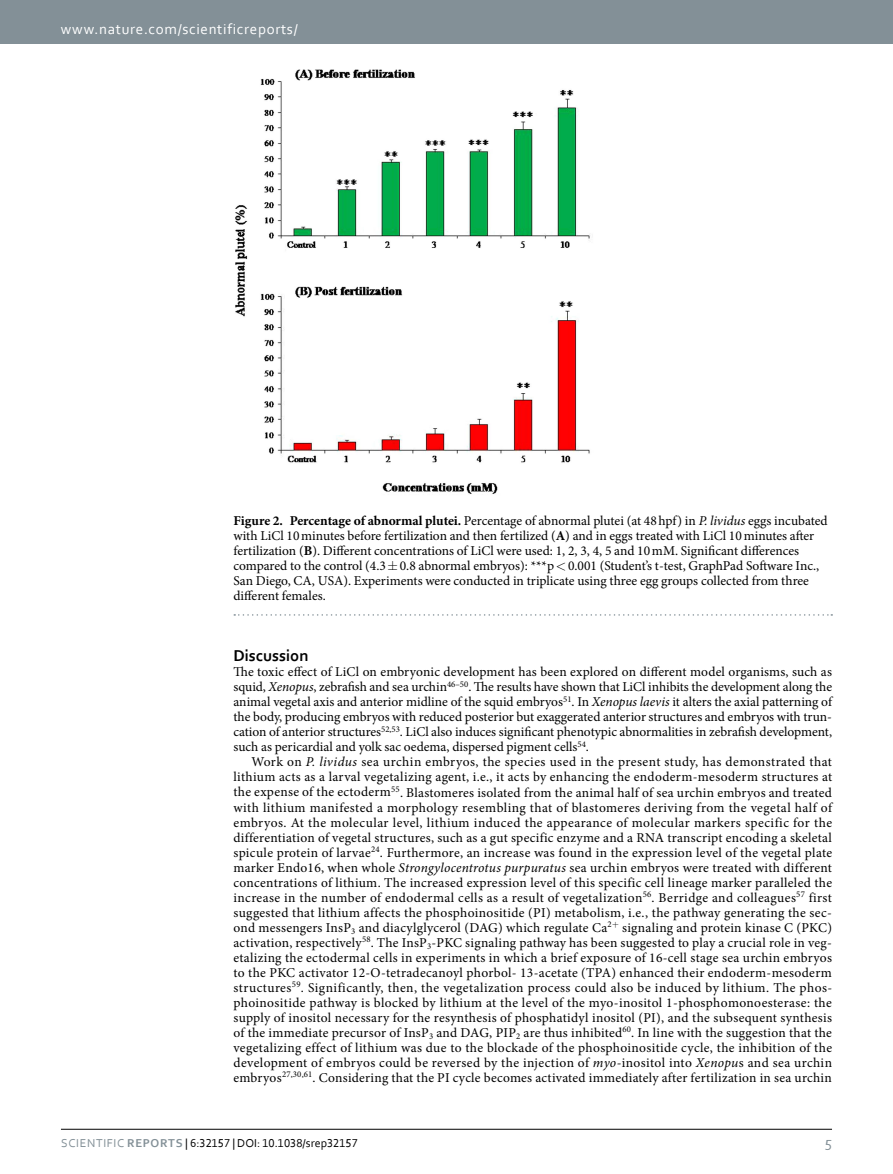
<style>
.page{position:relative;width:893px;height:1174px;background:#fff}
.page>*{position:absolute;margin:0;border:0;box-sizing:border-box;transform-origin:0 0}
.t1{font:700 16.5px "Corbel";color:#000}
.t2{font:15px "Corbel";letter-spacing:.045em;color:#fff}
.t3{font:15px "Corbel";color:#839097}
.t4{font:13.5px/15px "Minion Pro";color:#000;text-align:justify}
.t5{font:12px "Corbel";color:#000}
.s1{font-weight:700}
.s2{font-style:italic}
.s3{color:#839097}
.s4{font-weight:700;color:#839097}
</style>
<div class="page">
<div style="left:0;top:0;width:893px;height:43px;background:#839097"></div>
<hr style="left:61px;top:1129px;width:771px;height:1px;background:#000">
<img style="left:235px;top:70px;width:355px;height:424px">
<svg style="left:234px;top:614px;width:598px;height:1px"></svg>
<p class="t2" style="left:61px;top:19px;width:238px">www.nature.com/scientificreports/</p>
<p class="t4" style="left:233px;top:513px;width:596px;text-align:left"><span class="s1">Figure 2. Percentage of abnormal plutei.</span> Percentage of abnormal plutei (at 48hpf) in <span class="s2">P. lividus</span> eggs incubated with LiCl 10minutes before fertilization and then fertilized (<span class="s1">A</span>) and in eggs treated with LiCl 10minutes after fertilization (<span class="s1">B</span>). Different concentrations of LiCl were used: 1, 2, 3, 4, 5 and 10mM. Significant differences compared to the control (4.3 0.8 abnormal embryos): ***p 0.001 (Student’s t-test, GraphPad Software Inc., San Diego, CA, USA). Experiments were conducted in triplicate using three egg groups collected from three different females.</p>
<p class="t1" style="left:233px;top:645px;width:77px">Discussion</p>
<p class="t4" style="left:233px;top:664px;width:600px">The toxic effect of LiCl on embryonic development has been explored on different model organisms, such as squid, <span class="s2">Xenopus</span>, zebrafish and sea urchin<sup>46–50</sup>. The results have shown that LiCl inhibits the development along the animal vegetal axis and anterior midline of the squid embryos<sup>51</sup>. In <span class="s2">Xenopus laevis</span> it alters the axial patterning of the body, producing embryos with reduced posterior but exaggerated anterior structures and embryos with trun&shy;cation of anterior structures<sup>52,53</sup>. LiCl also induces significant phenotypic abnormalities in zebrafish development, such as pericardial and yolk sac oedema, dispersed pigment cells<sup>54</sup>.</p>
<p class="t4" style="left:233px;top:754px;width:600px;text-indent:18px">Work on <span class="s2">P. lividus</span> sea urchin embryos, the species used in the present study, has demonstrated that lithium acts as a larval vegetalizing agent, i.e., it acts by enhancing the endoderm-mesoderm structures at the expense of the ectoderm<sup>55</sup>. Blastomeres isolated from the animal half of sea urchin embryos and treated with lithium manifested a morphology resembling that of blastomeres deriving from the vegetal half of embryos. At the molecular level, lithium induced the appearance of molecular markers specific for the differentiation of vegetal structures, such as a gut specific enzyme and a RNA transcript encoding a skeletal spicule protein of larvae<sup>24</sup>. Furthermore, an increase was found in the expression level of the vegetal plate marker Endo16, when whole <span class="s2">Strongylocentrotus purpuratus</span> sea urchin embryos were treated with different concentrations of lithium. The increased expression level of this specific cell lineage marker paralleled the increase in the number of endodermal cells as a result of vegetalization<sup>56</sup>. Berridge and colleagues<sup>57</sup> first suggested that lithium affects the phosphoinositide (PI) metabolism, i.e., the pathway generating the sec&shy;ond messengers InsP<sub>3</sub> and diacylglycerol (DAG) which regulate Ca<sup>2</sup> signaling and protein kinase C (PKC) activation, respectively<sup>58</sup>. The InsP<sub>3</sub>-PKC signaling pathway has been suggested to play a crucial role in veg&shy;etalizing the ectodermal cells in experiments in which a brief exposure of 16-cell stage sea urchin embryos to the PKC activator 12-O-tetradecanoyl phorbol- 13-acetate (TPA) enhanced their endoderm-mesoderm structures<sup>59</sup>. Significantly, then, the vegetalization process could also be induced by lithium. The phos&shy;phoinositide pathway is blocked by lithium at the level of the myo-inositol 1-phosphomonoesterase: the supply of inositol necessary for the resynthesis of phosphatidyl inositol (PI), and the subsequent synthesis of the immediate precursor of InsP<sub>3</sub> and DAG, PIP<sub>2</sub> are thus inhibited<sup>60</sup>. In line with the suggestion that the vegetalizing effect of lithium was due to the blockade of the phosphoinositide cycle, the inhibition of the development of embryos could be reversed by the injection of <span class="s2">myo</span>-inositol into <span class="s2">Xenopu</span>s and sea urchin embryos<sup>27,30,61</sup>. Considering that the PI cycle becomes activated immediately after fertilization in sea urchin</p>
<p class="t5" style="left:61px;top:1135px;width:298px"><span class="s3">Scientific</span> <span class="s4">Reports</span> | 6:32157 | DOI: 10.1038/srep32157</p>
<p class="t3" style="left:825px;top:1132px;width:9px">5</p>
</div>
